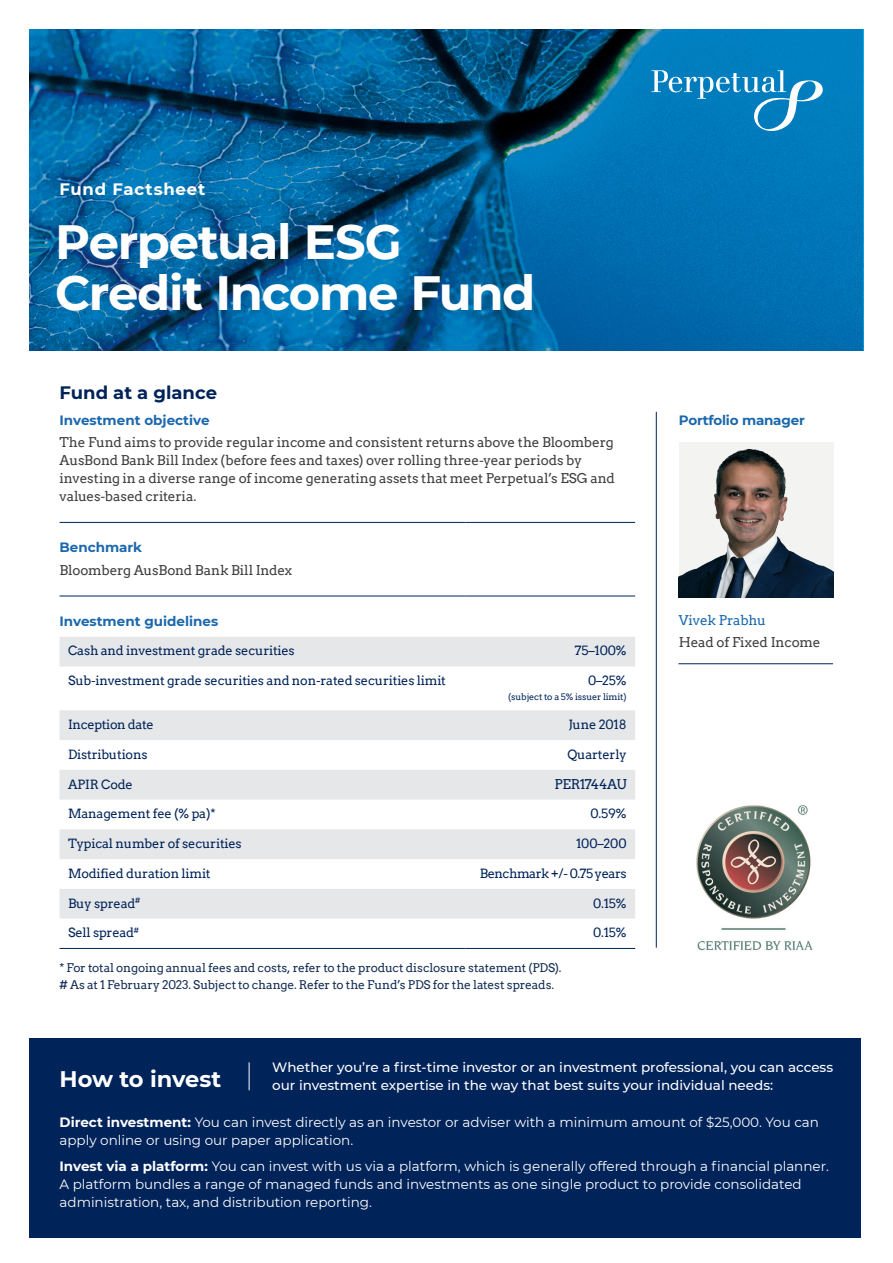
<style>
.page{position:relative;width:893px;height:1263px;background:#fff}
.page>*{position:absolute;margin:0;border:0;box-sizing:border-box;transform-origin:0 0}
.t1{font:700 48px/51px "Montserrat";letter-spacing:-.025em;color:#fff}
.t2{font:700 22.5px "Montserrat";letter-spacing:-.005em;color:#fff}
.t3{font:700 18px "Montserrat";color:#002359}
.t4{font:700 16.5px "Montserrat";letter-spacing:.05em;color:#fff}
.t5{font:13.5px/18px "Montserrat";color:#fff}
.t6{font:13.5px/18px "Arvo";letter-spacing:-.015em;color:#3e3e3f}
.t7{font:500 13.5px "Montserrat";color:#fff}
.t8{font:700 13.5px "Montserrat";color:#1b68ad}
.t9{font:13.5px "Arvo";letter-spacing:-.01em;color:#1b68ad}
.t10{font:13.5px "Arvo";letter-spacing:-.03em;color:#002359}
.t11{font:12.75px "Arvo";letter-spacing:-.015em;color:#002359}
.t12{font:12.75px "Arvo";letter-spacing:-.04em;color:#002359}
.t13{font:12px/16.5px "Arvo";letter-spacing:-.015em;color:#132d53}
.t14{font:9px "Arvo";letter-spacing:-.015em;color:#002359}
.s1{font-weight:700}
</style>
<div class="page">
<svg style="left:30px;top:30px;width:833px;height:321px;background:#02639d"></svg>
<div style="left:60px;top:637px;width:575px;height:29px;background:#e6e7e9"></div>
<svg style="left:60px;top:710px;width:575px;height:209px;fill:#e6e7e9"></svg>
<svg style="left:60px;top:947px;width:575px;height:1px"></svg>
<hr style="left:60px;top:522px;width:405px;height:1px;background:#002359">
<hr style="left:465px;top:522px;width:170px;height:1px;background:#002359">
<hr style="left:60px;top:948px;width:405px;height:1px;background:#002359">
<hr style="left:465px;top:948px;width:170px;height:1px;background:#002359">
<hr style="left:60px;top:596px;width:405px;height:1px;background:#002359">
<hr style="left:465px;top:596px;width:170px;height:1px;background:#002359">
<hr style="left:656px;top:412px;width:1px;height:536px;background:#002359">
<div style="left:30px;top:1037px;width:831px;height:200px;background:#002359"></div>
<svg style="left:249px;top:1062px;width:1px;height:28px"></svg>
<img style="left:696px;top:805px;width:117px;height:146px">
<img style="left:679px;top:442px;width:154px;height:155px">
<hr style="left:678px;top:663px;width:155px;height:1px;background:#002359">
<svg style="left:652px;top:70px;width:171px;height:61px;background:#258fc6"></svg>
<p class="t4" style="left:60px;top:178px;width:147px">Fund Factsheet</p>
<h1 class="t1" style="left:55px;top:214px;width:482px">Perpetual ESG<br>Credit Income Fund</h1>
<h3 class="t3" style="left:60px;top:380px;width:159px">Fund at a glance</h3>
<p class="t8" style="left:60px;top:410px;width:152px">Investment objective</p>
<p class="t6" style="left:60px;top:433px;width:557px">The Fund aims to provide regular income and consistent returns above the Bloomberg AusBond Bank Bill Index (before fees and taxes) over rolling three-year periods by investing in a diverse range of income generating assets that meet Perpetual’s ESG and values-based criteria.</p>
<p class="t8" style="left:60px;top:538px;width:84px">Benchmark</p>
<p class="t6" style="left:60px;top:561px;width:234px">Bloomberg AusBond Bank Bill Index</p>
<p class="t8" style="left:60px;top:611px;width:160px">Investment guidelines</p>
<p class="t11" style="left:68px;top:643px;width:228px">Cash and investment grade securities</p>
<p class="t11" style="left:575px;top:643px;width:53px">75–100%</p>
<p class="t11" style="left:68px;top:672px;width:379px">Sub-investment grade securities and non-rated securities limit</p>
<p class="t11" style="left:588px;top:672px;width:40px">0–25%</p>
<p class="t14" style="left:508px;top:691px;width:120px">(subject to a 5% issuer limit)</p>
<p class="t11" style="left:68px;top:717px;width:87px">Inception date</p>
<p class="t11" style="left:568px;top:717px;width:60px">June 2018</p>
<p class="t11" style="left:68px;top:746px;width:81px">Distributions</p>
<p class="t11" style="left:567px;top:746px;width:61px">Quarterly</p>
<p class="t11" style="left:68px;top:776px;width:66px">APIR Code</p>
<p class="t10" style="left:554px;top:776px;width:74px">PER1744AU</p>
<p class="t11" style="left:68px;top:806px;width:149px">Management fee (% pa)*</p>
<p class="t11" style="left:590px;top:806px;width:38px">0.59%</p>
<p class="t11" style="left:68px;top:836px;width:175px">Typical number of securities</p>
<p class="t11" style="left:576px;top:836px;width:52px">100–200</p>
<p class="t11" style="left:68px;top:865px;width:144px">Modified duration limit</p>
<p class="t12" style="left:480px;top:865px;width:148px">Benchmark +/- 0.75 years</p>
<p class="t11" style="left:68px;top:895px;width:74px">Buy spread<sup>#</sup></p>
<p class="t11" style="left:593px;top:895px;width:35px">0.15%</p>
<p class="t11" style="left:68px;top:925px;width:73px">Sell spread<sup>#</sup></p>
<p class="t11" style="left:593px;top:925px;width:35px">0.15%</p>
<p class="t13" style="left:60px;top:959px;width:503px">* For total ongoing annual fees and costs, refer to the product disclosure statement (PDS). # As at 1 February 2023. Subject to change. Refer to the Fund’s PDS for the latest spreads.</p>
<p class="t8" style="left:679px;top:410px;width:128px">Portfolio manager</p>
<p class="t9" style="left:679px;top:612px;width:89px">Vivek Prabhu</p>
<p class="t6" style="left:679px;top:633px;width:143px">Head of Fixed Income</p>
<p class="t7" style="left:272px;top:1058px;width:562px">Whether you’re a first-time investor or an investment professional, you can access</p>
<h2 class="t2" style="left:60px;top:1062px;width:163px">How to invest</h2>
<p class="t7" style="left:272px;top:1076px;width:503px">our investment expertise in the way that best suits your individual needs:</p>
<p class="t5" style="left:60px;top:1113px;width:761px"><span class="s1">Direct investment:</span> You can invest directly as an investor or adviser with a minimum amount of $25,000. You can apply online or using our paper application.</p>
<p class="t5" style="left:60px;top:1157px;width:771px"><span class="s1">Invest via a platform:</span> You can invest with us via a platform, which is generally offered through a financial planner.<br>A platform bundles a range of managed funds and investments as one single product to provide consolidated administration, tax, and distribution reporting.</p>
</div>
